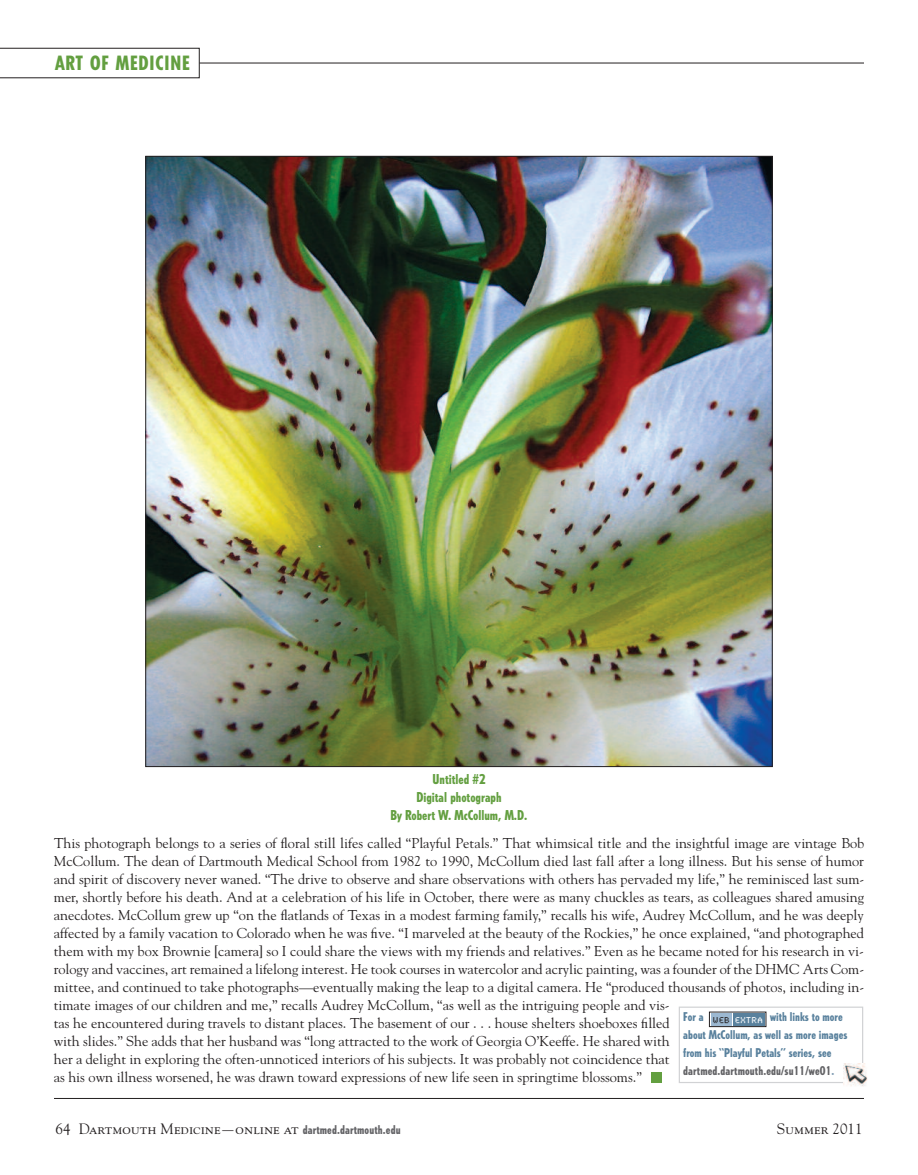
<style>
.page{position:relative;width:918px;height:1175px;background:#fff}
.page>*{position:absolute;margin:0;border:0;box-sizing:border-box;transform-origin:0 0}
.t1{font:800 condensed 19.5px "Tempo";letter-spacing:.05em;color:#639f40}
.t2{font:15px "Goudy SC";color:#231f20}
.t3{font:14.25px/18px "Goudy";color:#231f20}
.t4{font:800 condensed 13.5px/18px "Tempo";color:#639f40;text-align:center}
.t5{font:800 condensed 12px/18px "Tempo";color:#59819d}
.t6{font:8.85px "Synchro LET";letter-spacing:.06em;color:#fff}
.s1{color:#636366}
.s2{color:#7b98b0}
.s3{color:#231f20}
.s4{font-family:"Goudy"}
.s5{font-family:"Tempo";font-weight:800;font-stretch:condensed;font-size:12px;color:#636366}
</style>
<div class="page">
<hr style="left:54px;top:1098px;width:810px;height:1px;background:#231f20">
<img style="left:148px;top:158px;width:623px;height:607px">
<hr style="left:200px;top:63px;width:664px;height:1px;background:#231f20">
<svg style="left:0;top:48px;width:199px;height:30px"></svg>
<div style="left:651px;top:1072px;width:11px;height:11px;background:#639f40"></div>
<div style="left:679px;top:1006px;width:184px;height:77px;border:1px solid #d1d2d4"></div>
<div style="left:711px;top:1013px;width:20px;height:12px;background:#9cb8d1"></div>
<div style="left:733px;top:1013px;width:32px;height:12px;background:#59819d"></div>
<img style="left:843px;top:1063px;width:24px;height:23px">
<h1 class="t1" style="left:56px;top:55px;width:136px">ART OF MEDICINE</h1>
<p class="t4" style="left:391px;top:771px;width:138px">Untitled #2<br>Digital photograph<br>By Robert W. McCollum, M.D.</p>
<p class="t3" style="left:54px;top:834px;width:812px">This photograph belongs to a series of floral still lifes called “Playful Petals.” That whimsical title and the insightful image are vintage Bob McCollum. The dean of Dartmouth Medical School from 1982 to 1990, McCollum died last fall after a long illness. But his sense of humor and spirit of discovery never waned. “The drive to observe and share observations with others has pervaded my life,” he reminisced last sum&shy;mer, shortly before his death. And at a celebration of his life in October, there were as many chuckles as tears, as colleagues shared amusing anecdotes. McCollum grew up “on the flatlands of Texas in a modest farming family,” recalls his wife, Audrey McCollum, and he was deeply affected by a family vacation to Colorado when he was five. “I marveled at the beauty of the Rockies,” he once explained, “and photographed them with my box Brownie [camera] so I could share the views with my friends and relatives.” Even as he became noted for his research in vi&shy;rology and vaccines, art remained a lifelong interest. He took courses in watercolor and acrylic painting, was a founder of the DHMC Arts Com&shy;mittee, and continued to take photographs—eventually making the leap to a digital camera. He “produced thousands of photos, including in&shy;timate images of our children and me,” recalls Audrey McCollum, “as well as the intriguing people and vis-<br>tas he encountered during travels to distant places. The basement of our . . . house shelters shoeboxes filled<br>with slides.” She adds that her husband was “long attracted to the work of Georgia O’Keeffe. He shared with<br>her a delight in exploring the often-unnoticed interiors of his subjects. It was probably not coincidence that<br>as his own illness worsened, he was drawn toward expressions of new life seen in springtime blossoms.”</p>
<p class="t5" style="left:683px;top:1009px;width:166px;text-indent:87px">with links to more about McCollum, as well as more images from his “Playful Petals” series, see <span class="s1">dartmed.dartmouth.edu/su11/we01</span><span class="s2">.</span></p>
<p class="t5" style="left:683px;top:1009px;width:22px">For a</p>
<p class="t6" style="left:713px;top:1013px;width:51px"><span class="s3">WEB</span> EXTRA</p>
<p class="t2" style="left:56px;top:1122px;width:347px"><span class="s4">64</span> Dartmouth Medicine—online at <span class="s5">dartmed.dartmouth.edu</span></p>
<p class="t2" style="left:777px;top:1122px;width:87px">Summer <span class="s4">2011</span></p>
</div>
